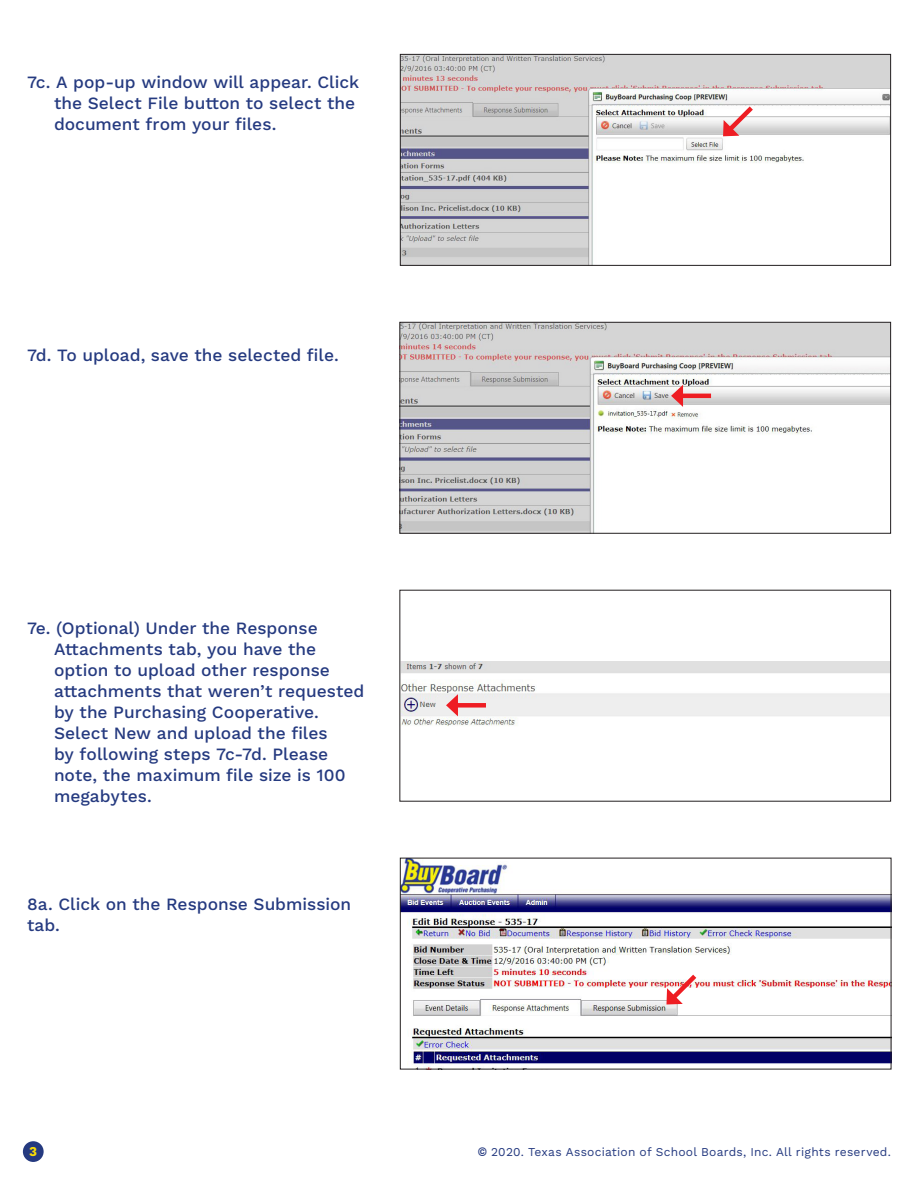
<style>
.page{position:relative;width:918px;height:1188px;background:#fff}
.page>*{position:absolute;margin:0;border:0;box-sizing:border-box;transform-origin:0 0}
.Numbered{font:500 17.25px/21px "Work Sans";color:#253a80}
.t1{font:700 13.5px "Work Sans";color:#fadd06}
.t2{font:12px "Work Sans";letter-spacing:.015em;color:#253a80}
.s1{font-family:"Aktiv Grotesk";font-weight:500}
</style>
<div class="page">
<div style="left:23px;top:1141px;width:21px;height:21px;background:#253a80;border-radius:50%"></div>
<img style="left:401px;top:662px;width:488px;height:64px">
<img style="left:402px;top:56px;width:487px;height:208px">
<div style="left:400px;top:54px;width:491px;height:212px;border:1px solid #231f20"></div>
<img style="left:401px;top:324px;width:488px;height:208px">
<div style="left:399px;top:322px;width:492px;height:212px;border:1px solid #231f20"></div>
<svg style="left:722px;top:102px;width:36px;height:35px"></svg>
<hr style="left:679px;top:394px;width:32px;height:4px;background:#ee1d23">
<svg style="left:671px;top:385px;width:12px;height:22px"></svg>
<div style="left:454px;top:703px;width:32px;height:5px;background:#ee1d23"></div>
<svg style="left:446px;top:694px;width:12px;height:22px"></svg>
<img style="left:402px;top:860px;width:487px;height:207px">
<svg style="left:666px;top:970px;width:35px;height:35px"></svg>
<p class="Numbered" style="left:54px;top:73px;width:307px;text-indent:-27px">7c. A pop-up window will appear. Click the Select File button to select the document from your files.</p>
<p class="Numbered" style="left:27px;top:346px;width:313px">7d. To upload, save the selected file.</p>
<p class="Numbered" style="left:54px;top:619px;width:312px;text-indent:-27px">7e. (Optional) Under the Response<br>Attachments tab, you have the option to upload other response attachments that weren’t requested by the Purchasing Cooperative.<br>Select New and upload the files<br>by following steps 7c-7d. Please note, the maximum file size is 100 megabytes.</p>
<p class="Numbered" style="left:27px;top:895px;width:326px">8a. Click on the Response Submission tab.</p>
<p class="t1" style="left:29px;top:1143px;width:10px">3</p>
<p class="t2" style="left:478px;top:1145px;width:415px"><span class="s1">©</span> 2020. Texas Association of School Boards, Inc. All rights reserved.</p>
</div>
